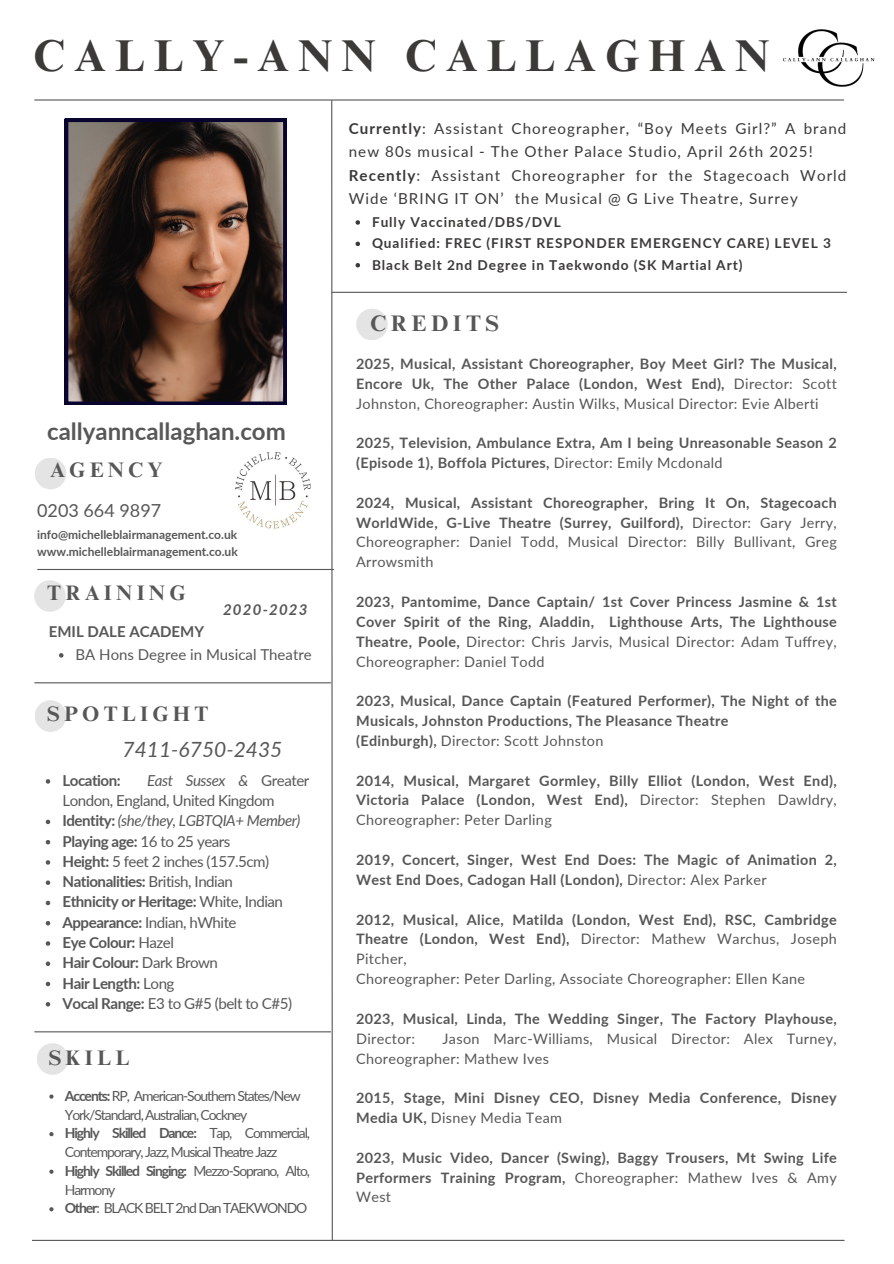
<style>
.page{position:relative;width:894px;height:1264px;background:#fff}
.page>*{position:absolute;margin:0;border:0;box-sizing:border-box;transform-origin:0 0}
.t1{font:700 44.55px "Times NRMT Pro";letter-spacing:.2em;color:#3b3a39}
.t2{font:700 24px "Lato";color:#575757}
.t3{font:700 22.5px "Times NRMT Pro";letter-spacing:.2em;color:#575757}
.t4{font:700 21px "Times NRMT Pro";letter-spacing:.2em;color:#575757}
.t5{font:italic 21px "Lato";color:#575757}
.t6{font:18px "Lato";color:#575757}
.t7{font:15.15px/23.7px "Lato";letter-spacing:.07em;color:#3b3a39}
.t8{font:700 15.15px "Lato";letter-spacing:-.03em;color:#575757}
.t9{font:15.15px/20.2px "Lato";letter-spacing:-.03em;color:#575757}
.t10{font:italic 15.15px "Lato";letter-spacing:-.03em;color:#575757}
.t11{font:15px "Lato";color:#575757}
.t12{font:700 15px "Lato";color:#575757}
.t13{font:italic 700 15px "Lato";letter-spacing:.08em;color:#575757}
.t14{font:700 14.4px/19.8px "Lato";letter-spacing:.025em;color:#575757;text-align:justify}
.t15{font:14.4px/19.8px "Lato";letter-spacing:.025em;color:#575757}
.t16{font:13.95px/18.8px "Lato";letter-spacing:-.08em;color:#575757}
.t17{font:700 13.65px "Lato";letter-spacing:.07em;color:#3b3a39}
.t18{font:700 12px "Lato";color:#575757}
.s1{font-weight:700}
.s2{font-style:italic}
.s3{font-weight:700;font-style:normal}
.s4{font-weight:400}
</style>
<div class="page">
<svg style="left:330px;top:101px;width:3px;height:1138px"></svg>
<hr style="left:35px;top:682px;width:295px;height:1px;background:#575757">
<div style="left:35px;top:457px;width:31px;height:32px;background:#e4e4e4;border-radius:50%"></div>
<div style="left:34px;top:580px;width:32px;height:32px;background:#e4e4e4;border-radius:50%"></div>
<div style="left:35px;top:700px;width:31px;height:32px;background:#e4e4e4;border-radius:50%"></div>
<div style="left:356px;top:308px;width:31px;height:32px;background:#e4e4e4;border-radius:50%"></div>
<hr style="left:32px;top:1239px;width:812px;height:1px;background:#575757">
<img style="left:235px;top:451px;width:76px;height:78px">
<img style="left:782px;top:29px;width:93px;height:58px">
<svg style="left:65px;top:119px;width:221px;height:285px;background:#563e34"></svg>
<svg style="left:59px;top:653px;width:4px;height:4px"></svg>
<svg style="left:355px;top:220px;width:5px;height:5px"></svg>
<svg style="left:355px;top:241px;width:5px;height:5px"></svg>
<svg style="left:355px;top:263px;width:5px;height:4px"></svg>
<hr style="left:332px;top:292px;width:514px;height:1px;background:#575757">
<hr style="left:35px;top:99px;width:808px;height:2px;background:#575757">
<hr style="left:38px;top:569px;width:295px;height:1px;background:#575757">
<svg style="left:46px;top:779px;width:4px;height:4px"></svg>
<svg style="left:46px;top:819px;width:4px;height:5px"></svg>
<svg style="left:46px;top:840px;width:4px;height:4px"></svg>
<svg style="left:46px;top:860px;width:4px;height:4px"></svg>
<svg style="left:46px;top:880px;width:4px;height:5px"></svg>
<svg style="left:46px;top:900px;width:4px;height:5px"></svg>
<svg style="left:46px;top:921px;width:4px;height:4px"></svg>
<svg style="left:46px;top:941px;width:4px;height:4px"></svg>
<svg style="left:46px;top:961px;width:4px;height:5px"></svg>
<svg style="left:46px;top:981px;width:4px;height:5px"></svg>
<svg style="left:46px;top:1002px;width:4px;height:4px"></svg>
<svg style="left:49px;top:1094px;width:4px;height:4px"></svg>
<svg style="left:49px;top:1132px;width:4px;height:4px"></svg>
<svg style="left:49px;top:1169px;width:4px;height:4px"></svg>
<svg style="left:49px;top:1207px;width:4px;height:4px"></svg>
<div style="left:37px;top:1043px;width:31px;height:31px;background:#e4e4e4;border-radius:50%"></div>
<hr style="left:35px;top:1031px;width:295px;height:1px;background:#575757">
<p class="t1" style="left:33px;top:39px;width:737px">CALLY-ANN CALLAGHAN</p>
<p class="t7" style="left:349px;top:116px;width:499px"><span class="s1">Currently</span>: Assistant Choreographer, “Boy Meets Girl?” A brand new 80s musical - The Other Palace Studio, April 26th 2025!</p>
<h2 class="t7" style="left:349px;top:163px;width:499px"><span class="s1">Recently</span>: Assistant Choreographer for the Stagecoach World<br>Wide ‘BRING IT ON’ the Musical @ G Live Theatre, Surrey</h2>
<p class="t17" style="left:372px;top:213px;width:190px">Fully Vaccinated/DBS/DVL</p>
<p class="t17" style="left:372px;top:235px;width:460px">Qualified: FREC (FIRST RESPONDER EMERGENCY CARE) LEVEL 3</p>
<p class="t17" style="left:372px;top:256px;width:372px">Black Belt 2nd Degree in Taekwondo (SK Martial Art)</p>
<p class="t2" style="left:47px;top:416px;width:240px">callyanncallaghan.com</p>
<h1 class="t4" style="left:50px;top:462px;width:114px">AGENCY</h1>
<p class="t6" style="left:37px;top:499px;width:126px">0203 664 9897</p>
<p class="t18" style="left:37px;top:527px;width:201px">info@michelleblairmanagement.co.uk</p>
<p class="t18" style="left:37px;top:544px;width:202px">www.michelleblairmanagement.co.uk</p>
<p class="t4" style="left:47px;top:585px;width:140px">TRAINING</p>
<p class="t13" style="left:223px;top:600px;width:86px">2020-2023</p>
<p class="t12" style="left:49px;top:622px;width:157px">EMIL DALE ACADEMY</p>
<p class="t11" style="left:75px;top:645px;width:238px">BA Hons Degree in Musical Theatre</p>
<p class="t4" style="left:47px;top:705px;width:163px">SPOTLIGHT</p>
<p class="t5" style="left:122px;top:736px;width:161px">7411-6750-2435</p>
<p class="t8" style="left:62px;top:771px;width:60px">Location:</p>
<p class="t9" style="left:62px;top:770px;width:248px;text-indent:85px"><span class="s2">East Sussex &amp;</span> Greater<br>London, England, United Kingdom</p>
<p class="t10" style="left:62px;top:811px;width:239px"><span class="s3">Identity:</span> (she/they, LGBTQIA+ Member)</p>
<p class="t8" style="left:62px;top:831px;width:169px">Playing age: <span class="s4">16 to 25 years</span></p>
<p class="t9" style="left:62px;top:851px;width:208px"><span class="s1">Height:</span> 5 feet 2 inches (157.5cm)</p>
<p class="t8" style="left:62px;top:872px;width:172px">Nationalities: <span class="s4">British, Indian</span></p>
<p class="t8" style="left:62px;top:892px;width:222px">Ethnicity or Heritage: <span class="s4">White, Indian</span></p>
<p class="t9" style="left:62px;top:911px;width:176px"><span class="s1">Appearance:</span> Indian, hWhite</p>
<p class="t8" style="left:62px;top:933px;width:113px">Eye Colour: <span class="s4">Hazel</span></p>
<p class="t8" style="left:62px;top:953px;width:157px">Hair Colour: <span class="s4">Dark Brown</span></p>
<h3 class="t8" style="left:62px;top:973px;width:113px">Hair Length: <span class="s4">Long</span></h3>
<p class="t9" style="left:62px;top:992px;width:231px"><span class="s1">Vocal Range:</span> E3 to G#5 (belt to C#5)</p>
<p class="t4" style="left:49px;top:1049px;width:82px">SKILL</p>
<p class="t16" style="left:65px;top:1085px;width:237px"><span class="s1">Accents:</span> RP, American-Southern States/New<br>York/Standard, Australian, Cockney</p>
<p class="t16" style="left:65px;top:1123px;width:247px"><span class="s1">Highly Skilled Dance:</span> Tap, Commercial,<br>Contemporary, Jazz, Musical Theatre Jazz</p>
<p class="t16" style="left:65px;top:1161px;width:247px"><span class="s1">Highly Skilled Singing:</span> Mezzo-Soprano, Alto,<br>Harmony</p>
<p class="t16" style="left:65px;top:1198px;width:244px"><span class="s1">Other</span>: BLACK BELT 2nd Dan TAEKWONDO</p>
<p class="t3" style="left:370px;top:315px;width:130px">CREDITS</p>
<h4 class="t14" style="left:356px;top:353px;width:482px">2025, Musical, Assistant Choreographer, Boy Meet Girl? The Musical, Encore Uk, The Other Palace (London, West End), <span class="s4">Director: Scott Johnston, Choreographer: Austin Wilks, Musical Director: Evie Alberti</span></h4>
<h6 class="t14" style="left:356px;top:433px;width:482px">2025, Television, Ambulance Extra, Am I being Unreasonable Season 2 (Episode 1), Boffola Pictures, <span class="s4">Director: Emily Mcdonald</span></h6>
<p class="t14" style="left:356px;top:492px;width:482px">2024, Musical, Assistant Choreographer, Bring It On, Stagecoach WorldWide, G-Live Theatre (Surrey, Guilford), <span class="s4">Director: Gary Jerry, Choreographer: Daniel Todd, Musical Director: Billy Bullivant, Greg Arrowsmith</span></p>
<p class="t14" style="left:356px;top:591px;width:482px">2023, Pantomime, Dance Captain/ 1st Cover Princess Jasmine &amp; 1st Cover Spirit of the Ring, Aladdin, Lighthouse Arts, The Lighthouse Theatre, Poole, <span class="s4">Director: Chris Jarvis, Musical Director: Adam Tuffrey, Choreographer: Daniel Todd</span></p>
<p class="t14" style="left:356px;top:690px;width:482px">2023, Musical, Dance Captain (Featured Performer), The Night of the<br>Musicals, Johnston Productions, The Pleasance Theatre</p>
<h4 class="t15" style="left:356px;top:730px;width:249px"><span class="s1">(Edinburgh),</span> Director: Scott Johnston</h4>
<p class="t14" style="left:356px;top:770px;width:482px">2014, Musical, Margaret Gormley, Billy Elliot (London, West End), Victoria Palace (London, West End), <span class="s4">Director: Stephen Dawldry, Choreographer: Peter Darling</span></p>
<p class="t14" style="left:356px;top:849px;width:482px">2019, Concert, Singer, West End Does: The Magic of Animation 2,<br>West End Does, Cadogan Hall (London), <span class="s4">Director: Alex Parker</span></p>
<p class="t14" style="left:356px;top:909px;width:482px">2012, Musical, Alice, Matilda (London, West End), RSC, Cambridge Theatre (London, West End), <span class="s4">Director: Mathew Warchus, Joseph Pitcher,</span></p>
<p class="t15" style="left:356px;top:968px;width:450px">Choreographer: Peter Darling, Associate Choreographer: Ellen Kane</p>
<h4 class="t14" style="left:356px;top:1008px;width:482px">2023, Musical, Linda, The Wedding Singer, The Factory Playhouse,<br><span class="s4">Director:</span></h4>
<h4 class="t15" style="left:356px;top:1028px;width:482px;text-indent:86px">Jason Marc-Williams, Musical Director: Alex Turney,<br>Choreographer: Mathew Ives</h4>
<p class="t14" style="left:356px;top:1087px;width:482px">2015, Stage, Mini Disney CEO, Disney Media Conference, Disney<br>Media UK, <span class="s4">Disney Media Team</span></p>
<p class="t14" style="left:356px;top:1147px;width:482px">2023, Music Video, Dancer (Swing), Baggy Trousers, Mt Swing Life Performers Training Program, <span class="s4">Choreographer: Mathew Ives &amp; Amy West</span></p>
</div>
